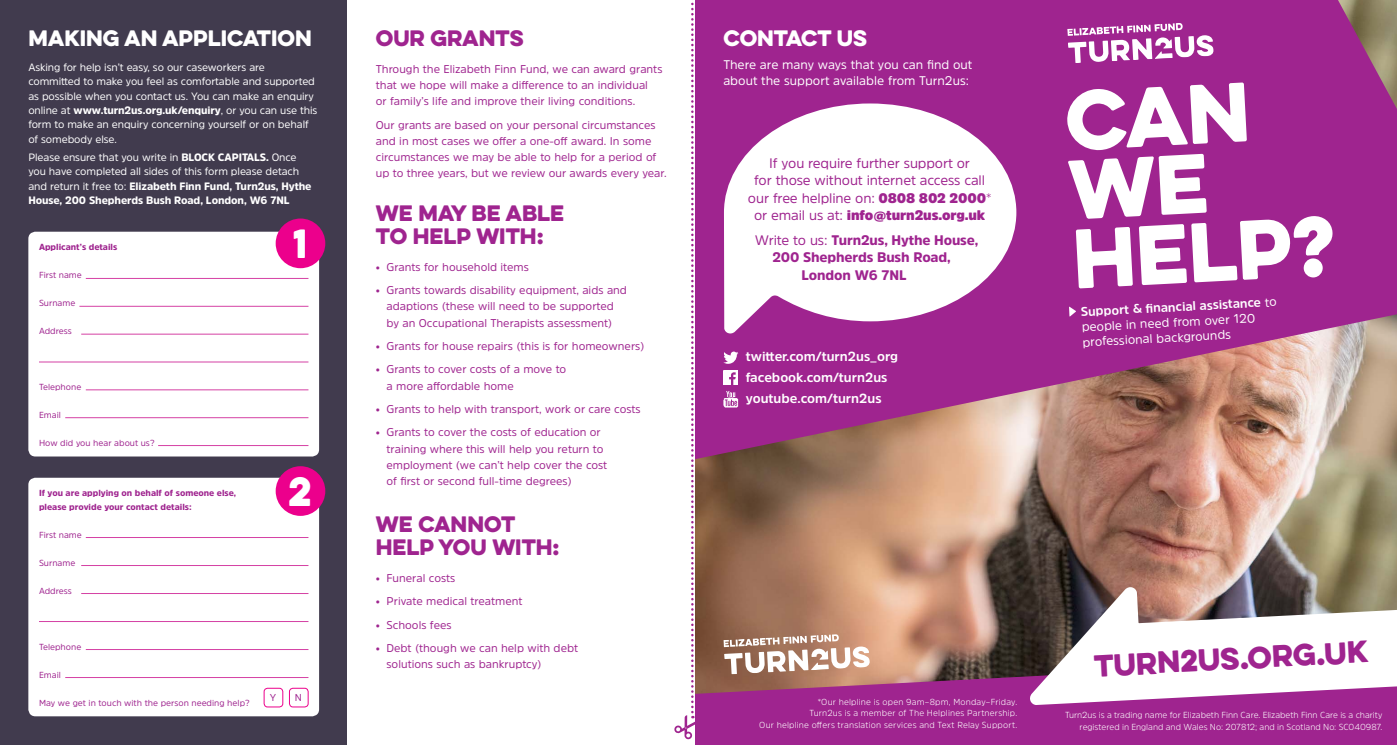
<style>
.page{position:relative;width:1397px;height:745px;background:#fff}
.page>*{position:absolute;margin:0;border:0;box-sizing:border-box;transform-origin:0 0}
.t1{font:75.38px/69px "Eveleth Clean";color:#fff}
.t2{font:36.5px "Eveleth Clean";color:#fff}
.t3{font:27.62px "Eveleth Clean";color:#9f248f}
.t4{font:20px/22.5px "Eveleth Clean";color:#9f248f}
.t5{font:20px "Eveleth Clean";color:#fff}
.t6{font:13.75px/17.5px "Amsi Pro";letter-spacing:-.01em;color:#9f248f;text-align:center}
.t7{font:900 13.75px "Amsi Pro";letter-spacing:-.01em;color:#9f248f}
.t8{font:700 13.12px/21px "Amsi Pro";color:#fff}
.t9{font:12.5px/15.1px "Amsi Pro";color:#fff}
.t10{font:11.25px/16.2px "Amsi Pro";color:#9f248f}
.t11{font:10.62px/14.4px "Amsi Pro";letter-spacing:-.01em;color:#fff}
.t12{font:10px "Amsi Pro";color:#9f248f}
.t13{font:300 8.75px/11.2px "Amsi Pro";letter-spacing:.01em;color:#fff;text-align:right}
.t14{font:8.75px "Amsi Pro";color:#9f248f}
.t15{font:900 8.75px/13.8px "Amsi Pro";color:#9f248f}
.s1{font-weight:900}
.s2{font-weight:300}
.s3{font-weight:400}
.s4{font-weight:700}
</style>
<div class="page">
<img style="left:697px;top:521px;width:699px;height:135px">
<svg style="left:697px;top:0;width:699px;height:521px;background:#a74989"></svg>
<svg style="left:695px;top:656px;width:701px;height:88px;background:#9c3085"></svg>
<svg style="left:1027px;top:585px;width:369px;height:119px"></svg>
<svg style="left:723px;top:351px;width:15px;height:12px"></svg>
<img style="left:723px;top:370px;width:14px;height:14px">
<img style="left:723px;top:390px;width:15px;height:17px">
<svg style="left:1066px;top:23px;width:147px;height:40px"></svg>
<svg style="left:1068px;top:306px;width:7px;height:10px"></svg>
<div style="left:0;top:0;width:347px;height:744px;background:#413b4e"></div>
<div style="left:28px;top:231px;width:291px;height:225px;background:#fff;border-radius:7px"></div>
<div style="left:275px;top:218px;width:50px;height:50px;background:#ec008c;border-radius:50%"></div>
<hr style="left:86px;top:278px;width:222px;height:1px;background:#d541a4">
<hr style="left:79px;top:306px;width:229px;height:1px;background:#d541a4">
<hr style="left:81px;top:333px;width:227px;height:1px;background:#d541a4">
<hr style="left:39px;top:361px;width:269px;height:1px;background:#d541a4">
<hr style="left:86px;top:389px;width:222px;height:1px;background:#d541a4">
<hr style="left:65px;top:417px;width:243px;height:1px;background:#d541a4">
<hr style="left:158px;top:445px;width:150px;height:1px;background:#d541a4">
<div style="left:28px;top:477px;width:291px;height:238px;background:#fff;border-radius:7px"></div>
<div style="left:275px;top:466px;width:50px;height:49px;background:#ec008c;border-radius:50%"></div>
<hr style="left:86px;top:537px;width:222px;height:1px;background:#d541a4">
<hr style="left:81px;top:565px;width:227px;height:1px;background:#d541a4">
<hr style="left:81px;top:592px;width:227px;height:1px;background:#d541a4">
<hr style="left:39px;top:620px;width:269px;height:1px;background:#d541a4">
<hr style="left:86px;top:648px;width:222px;height:1px;background:#d541a4">
<hr style="left:65px;top:676px;width:243px;height:1px;background:#d541a4">
<div style="left:264px;top:687px;width:19px;height:19px;border:1px solid #ec008c;border-radius:4px"></div>
<div style="left:289px;top:687px;width:19px;height:19px;border:1px solid #ec008c;border-radius:4px"></div>
<svg style="left:674px;top:0;width:23px;height:738px"></svg>
<svg style="left:723px;top:103px;width:293px;height:232px"></svg>
<svg style="left:723px;top:633px;width:146px;height:41px"></svg>
<h3 class="t5" style="left:28px;top:23px;width:285px">MAKING AN APPLICATION</h3>
<p class="t11" style="left:28px;top:60px;width:290px">Asking for help isn’t easy, so our caseworkers are committed to make you feel as comfortable and supported as possible when you contact us. You can make an enquiry online at <span class="s1">www.turn2us.org.uk/enquiry</span>, or you can use this form to make an enquiry concerning yourself or on behalf of somebody else.</p>
<p class="t11" style="left:28px;top:149px;width:285px">Please ensure that you write in <span class="s1">BLOCK CAPITALS.</span> Once you have completed all sides of this form please detach and return it free to: <span class="s1">Elizabeth Finn Fund, Turn2us, Hythe House, 200 Shepherds Bush Road, London, W6 7NL</span></p>
<p class="t15" style="left:39px;top:240px;width:80px">Applicant’s details</p>
<p class="t14" style="left:39px;top:269px;width:44px">First name</p>
<p class="t14" style="left:39px;top:297px;width:38px">Surname</p>
<p class="t14" style="left:39px;top:325px;width:34px">Address</p>
<p class="t14" style="left:39px;top:380px;width:44px">Telephone</p>
<p class="t14" style="left:39px;top:408px;width:23px">Email</p>
<p class="t14" style="left:39px;top:436px;width:117px">How did you hear about us?</p>
<p class="t15" style="left:39px;top:485px;width:199px">If you are applying on behalf of someone else, please provide your contact details:</p>
<p class="t14" style="left:39px;top:528px;width:44px">First name</p>
<p class="t14" style="left:39px;top:556px;width:38px">Surname</p>
<p class="t14" style="left:39px;top:584px;width:34px">Address</p>
<p class="t14" style="left:39px;top:640px;width:44px">Telephone</p>
<p class="t14" style="left:39px;top:668px;width:23px">Email</p>
<p class="t14" style="left:39px;top:696px;width:212px">May we get in touch with the person needing help?</p>
<h2 class="t2" style="left:293px;top:215px;width:16px">1</h2>
<h2 class="t2" style="left:288px;top:463px;width:25px">2</h2>
<p class="t12" style="left:270px;top:690px;width:8px">Y</p>
<p class="t12" style="left:295px;top:690px;width:9px">N</p>
<h3 class="t4" style="left:376px;top:26px;width:149px">OUR GRANTS</h3>
<p class="t10" style="left:376px;top:60px;width:288px">Through the Elizabeth Finn Fund, we can award grants that we hope will make a difference to an individual<br>or family’s life and improve their living conditions.</p>
<p class="t10" style="left:376px;top:116px;width:292px">Our grants are based on your personal circumstances and in most cases we offer a one-off award. In some circumstances we may be able to help for a period of up to three years, but we review our awards every year.</p>
<h3 class="t4" style="left:376px;top:201px;width:190px">WE MAY BE ABLE<br>TO HELP WITH:</h3>
<p class="t10" style="left:376px;top:258px;width:155px">• Grants for household items</p>
<p class="t10" style="left:376px;top:281px;width:253px;text-align:center">• Grants towards disability equipment, aids and adaptions (these will need to be supported<br>by an Occupational Therapists assessment)</p>
<p class="t10" style="left:376px;top:337px;width:270px">• Grants for house repairs (this is for homeowners)</p>
<p class="t10" style="left:386px;top:360px;width:181px;text-indent:-11px">• Grants to cover costs of a move to a more affordable home</p>
<p class="t10" style="left:376px;top:400px;width:266px">• Grants to help with transport, work or care costs</p>
<p class="t10" style="left:386px;top:423px;width:222px;text-indent:-11px">• Grants to cover the costs of education or training where this will help you return to employment (we can’t help cover the cost of first or second full-time degrees)</p>
<h3 class="t4" style="left:376px;top:512px;width:185px">WE CANNOT<br>HELP YOU WITH:</h3>
<p class="t10" style="left:376px;top:569px;width:81px">• Funeral costs</p>
<p class="t10" style="left:376px;top:592px;width:148px">• Private medical treatment</p>
<p class="t10" style="left:376px;top:616px;width:77px">• Schools fees</p>
<p class="t10" style="left:386px;top:639px;width:193px;text-indent:-11px">• Debt (though we can help with debt solutions such as bankruptcy)</p>
<h3 class="t5" style="left:723px;top:23px;width:145px">CONTACT US</h3>
<p class="t9" style="left:723px;top:56px;width:250px;line-height:16.2px">There are many ways that you can find out about the support available from Turn2us:</p>
<p class="t6" style="left:747px;top:153px;width:245px">If you require further support or<br>for those without internet access call our free helpline on: <span class="s1">0808 802 2000</span><span class="s2">* </span>or email us at: <span class="s1">info@turn2us.org.uk</span></p>
<p class="t7" style="left:754px;top:230px;width:225px"><span class="s3">Write to us:</span> Turn2us, Hythe House,</p>
<p class="t7" style="left:772px;top:248px;width:180px">200 Shepherds Bush Road,</p>
<p class="t7" style="left:801px;top:265px;width:107px">London W6 7NL</p>
<p class="t8" style="left:745px;top:345px;width:154px">twitter.com/turn2us_org facebook.com/turn2us youtube.com/turn2us</p>
<h1 class="t1" style="left:1063px;top:84px;width:265px;rotate:-3deg">CAN<br>WE<br>HELP?</h1>
<p class="t9" style="left:1080px;top:304px;width:197px;rotate:-3deg"><span class="s4">Support &amp; fi nancial assistance</span> to people in need from over 120 professional backgrounds</p>
<p class="t13" style="left:759px;top:695px;width:259px">*Our helpline is open 9am–8pm, Monday–Friday.<br>Turn2us is a member of The Helplines Partnership.<br>Our helpline offers translation services and Text Relay Support.</p>
<h3 class="t3" style="left:1092px;top:644px;width:276px;rotate:-3deg">TURN2US.ORG.UK</h3>
<p class="t13" style="left:1064px;top:709px;width:319px">Turn2us is a trading name for Elizabeth Finn Care. Elizabeth Finn Care is a charity registered in England and Wales No: 207812; and in Scotland No: SC040987.</p>
</div>
